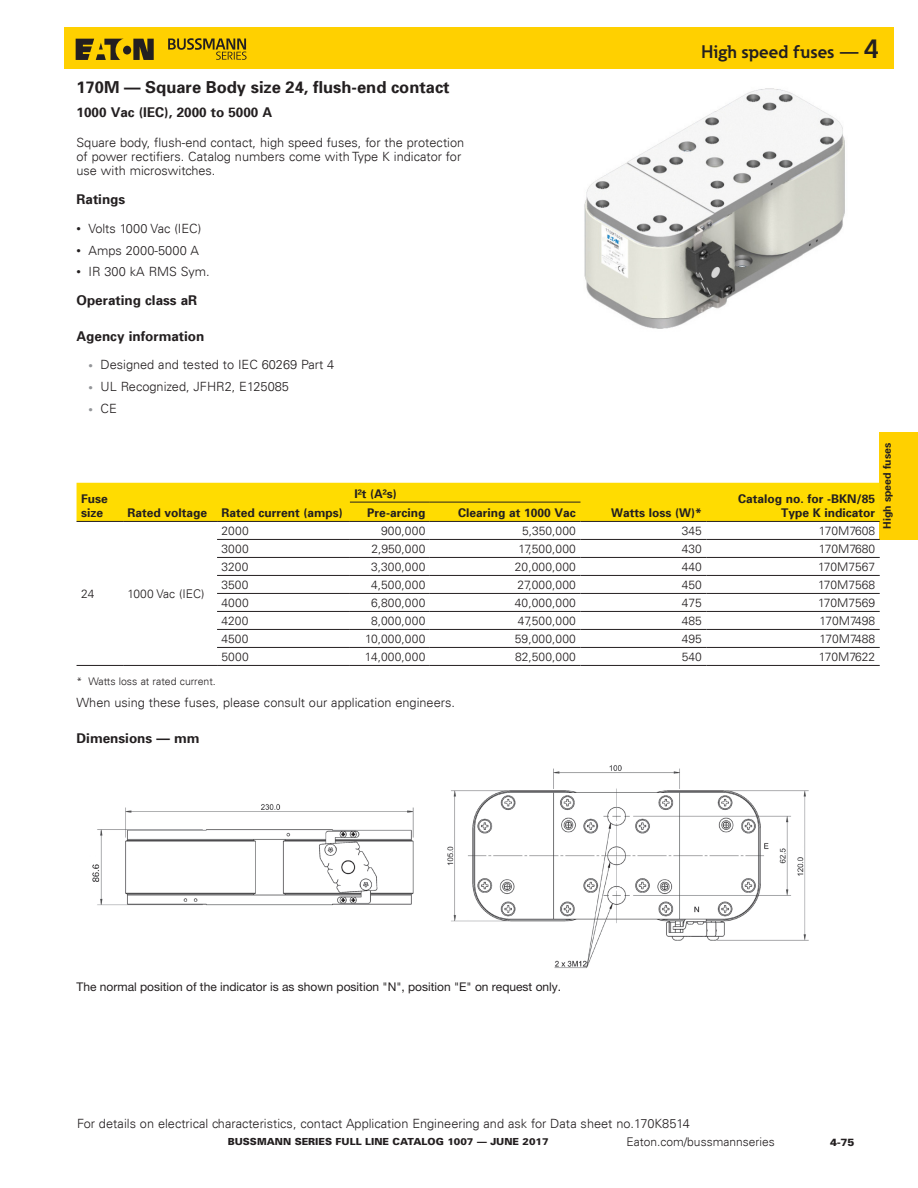
<style>
.page{position:relative;width:918px;height:1188px;background:#fff}
.page>*{position:absolute;margin:0;border:0;box-sizing:border-box;transform-origin:0 0}
.t1{font:700 18px "Eaton";color:#231f20}
.t2{font:700 16.5px "Univers";color:#231f20}
.t3{font:700 13.5px "Univers 65";color:#231f20}
.t4{font:300 12.75px/14.2px "Univers LT";color:#231f20}
.t5{font:300 12px "Univers LT";color:#231f20}
.t6{font:700 12px/13.5px "Univers 65";color:#231f20}
.t7{font:12px "Helvetica Neue LT Std";color:#231f20}
.t8{font:300 10.5px "Univers LT";color:#231f20}
.t9{font:700 10.5px "Univers 65";color:#231f20}
.t10{font:900 10.5px "Univers";color:#231f20}
.t11{font:900 9.75px "Univers";color:#231f20}
.s1{font-size:9px}
.s2{font-size:9px;color:#939598}
.s3{font-size:27px}
</style>
<div class="page">
<div style="left:65px;top:27px;width:829px;height:42px;background:#ffd000"></div>
<svg style="left:76px;top:39px;width:78px;height:21px"></svg>
<svg style="left:168px;top:38px;width:79px;height:22px"></svg>
<div style="left:880px;top:432px;width:38px;height:108px;background:#ffd000"></div>
<div style="left:77px;top:483px;width:803px;height:38px;background:#ffdc01"></div>
<svg style="left:77px;top:538px;width:629px;height:127px"></svg>
<hr style="left:350px;top:502px;width:80px;height:1px;background:#231f20">
<hr style="left:430px;top:502px;width:150px;height:1px;background:#231f20">
<hr style="left:77px;top:521px;width:46px;height:1px;background:#231f20">
<hr style="left:123px;top:521px;width:94px;height:1px;background:#231f20">
<hr style="left:217px;top:521px;width:133px;height:1px;background:#231f20">
<hr style="left:350px;top:521px;width:80px;height:1px;background:#231f20">
<hr style="left:430px;top:521px;width:150px;height:1px;background:#231f20">
<hr style="left:580px;top:521px;width:126px;height:1px;background:#231f20">
<hr style="left:706px;top:521px;width:174px;height:1px;background:#231f20">
<hr style="left:217px;top:539px;width:133px;height:1px;background:#231f20">
<hr style="left:350px;top:539px;width:80px;height:1px;background:#231f20">
<hr style="left:430px;top:539px;width:150px;height:1px;background:#231f20">
<hr style="left:580px;top:539px;width:126px;height:1px;background:#231f20">
<hr style="left:706px;top:539px;width:174px;height:1px;background:#231f20">
<hr style="left:217px;top:557px;width:133px;height:1px;background:#231f20">
<hr style="left:350px;top:557px;width:80px;height:1px;background:#231f20">
<hr style="left:430px;top:557px;width:150px;height:1px;background:#231f20">
<hr style="left:580px;top:557px;width:126px;height:1px;background:#231f20">
<hr style="left:706px;top:557px;width:174px;height:1px;background:#231f20">
<hr style="left:217px;top:575px;width:133px;height:1px;background:#231f20">
<hr style="left:350px;top:575px;width:80px;height:1px;background:#231f20">
<hr style="left:430px;top:575px;width:150px;height:1px;background:#231f20">
<hr style="left:580px;top:575px;width:126px;height:1px;background:#231f20">
<hr style="left:706px;top:575px;width:174px;height:1px;background:#231f20">
<hr style="left:217px;top:593px;width:133px;height:1px;background:#231f20">
<hr style="left:350px;top:593px;width:80px;height:1px;background:#231f20">
<hr style="left:430px;top:593px;width:150px;height:1px;background:#231f20">
<hr style="left:580px;top:593px;width:126px;height:1px;background:#231f20">
<hr style="left:706px;top:593px;width:174px;height:1px;background:#231f20">
<hr style="left:217px;top:611px;width:133px;height:1px;background:#231f20">
<hr style="left:350px;top:611px;width:80px;height:1px;background:#231f20">
<hr style="left:430px;top:611px;width:150px;height:1px;background:#231f20">
<hr style="left:580px;top:611px;width:126px;height:1px;background:#231f20">
<hr style="left:706px;top:611px;width:174px;height:1px;background:#231f20">
<hr style="left:217px;top:629px;width:133px;height:1px;background:#231f20">
<hr style="left:350px;top:629px;width:80px;height:1px;background:#231f20">
<hr style="left:430px;top:629px;width:150px;height:1px;background:#231f20">
<hr style="left:580px;top:629px;width:126px;height:1px;background:#231f20">
<hr style="left:706px;top:629px;width:174px;height:1px;background:#231f20">
<hr style="left:217px;top:647px;width:133px;height:1px;background:#231f20">
<hr style="left:350px;top:647px;width:80px;height:1px;background:#231f20">
<hr style="left:430px;top:647px;width:150px;height:1px;background:#231f20">
<hr style="left:580px;top:647px;width:126px;height:1px;background:#231f20">
<hr style="left:706px;top:647px;width:174px;height:1px;background:#231f20">
<hr style="left:77px;top:665px;width:46px;height:1px;background:#231f20">
<hr style="left:123px;top:665px;width:94px;height:1px;background:#231f20">
<hr style="left:217px;top:665px;width:133px;height:1px;background:#231f20">
<hr style="left:350px;top:665px;width:80px;height:1px;background:#231f20">
<hr style="left:430px;top:665px;width:150px;height:1px;background:#231f20">
<hr style="left:580px;top:665px;width:126px;height:1px;background:#231f20">
<hr style="left:706px;top:665px;width:174px;height:1px;background:#231f20">
<img style="left:92px;top:765px;width:717px;height:203px">
<img style="left:584px;top:88px;width:261px;height:241px">
<p class="t2" style="left:77px;top:77px;width:375px">170M — Square Body size 24, flush-end contact</p>
<p class="t3" style="left:77px;top:104px;width:197px">1000 Vac (IEC), 2000 to 5000 A</p>
<p class="t4" style="left:77px;top:135px;width:389px">Square body, flush-end contact, high speed fuses, for the protection of power rectifiers. Catalog numbers come with Type K indicator for use with microswitches.</p>
<p class="t3" style="left:77px;top:190px;width:50px">Ratings</p>
<p class="t4" style="left:77px;top:221px;width:126px"><span class="s1">•</span> Volts 1000 Vac (IEC)</p>
<p class="t4" style="left:77px;top:243px;width:124px"><span class="s1">•</span> Amps 2000-5000 A</p>
<p class="t4" style="left:77px;top:265px;width:135px"><span class="s1">•</span> IR 300 kA RMS Sym.</p>
<p class="t3" style="left:77px;top:291px;width:122px">Operating class aR</p>
<p class="t3" style="left:77px;top:327px;width:129px">Agency information</p>
<p class="t4" style="left:89px;top:357px;width:247px"><span class="s2">•</span> Designed and tested to IEC 60269 Part 4</p>
<p class="t4" style="left:89px;top:379px;width:202px"><span class="s2">•</span> UL Recognized, JFHR2, E125085</p>
<p class="t4" style="left:89px;top:401px;width:30px"><span class="s2">•</span> CE</p>
<h1 class="t1" style="left:702px;top:41px;width:179px">High speed fuses — <span class="s3">4</span></h1>
<p class="t6" style="left:81px;top:492px;width:28px">Fuse size</p>
<p class="t6" style="left:128px;top:506px;width:217px">Rated voltage Rated current (amps)</p>
<p class="t6" style="left:354px;top:486px;width:44px">I²t (A²s)</p>
<p class="t6" style="left:738px;top:492px;width:139px">Catalog no. for -BKN/85</p>
<p class="t6" style="left:367px;top:506px;width:60px">Pre-arcing</p>
<p class="t6" style="left:458px;top:506px;width:119px">Clearing at 1000 Vac</p>
<p class="t6" style="left:781px;top:506px;width:96px">Type K indicator</p>
<p class="t6" style="left:611px;top:506px;width:92px">Watts loss (W)*</p>
<p class="t5" style="left:81px;top:586px;width:15px">24</p>
<p class="t5" style="left:128px;top:586px;width:78px">1000 Vac (IEC)</p>
<p class="t5" style="left:222px;top:523px;width:29px">2000</p>
<p class="t5" style="left:381px;top:523px;width:46px">900,000</p>
<p class="t5" style="left:522px;top:523px;width:55px">5,350,000</p>
<p class="t5" style="left:682px;top:523px;width:22px">345</p>
<p class="t5" style="left:819px;top:523px;width:58px">170M7608</p>
<p class="t5" style="left:222px;top:541px;width:29px">3000</p>
<p class="t5" style="left:371px;top:541px;width:55px">2,950,000</p>
<p class="t5" style="left:519px;top:541px;width:59px">17,500,000</p>
<p class="t5" style="left:682px;top:541px;width:22px">430</p>
<p class="t5" style="left:819px;top:541px;width:58px">170M7680</p>
<p class="t5" style="left:222px;top:559px;width:28px">3200</p>
<p class="t5" style="left:371px;top:559px;width:56px">3,300,000</p>
<p class="t5" style="left:515px;top:559px;width:63px">20,000,000</p>
<p class="t5" style="left:682px;top:559px;width:22px">440</p>
<p class="t5" style="left:818px;top:559px;width:59px">170M7567</p>
<p class="t5" style="left:222px;top:577px;width:28px">3500</p>
<p class="t5" style="left:371px;top:577px;width:56px">4,500,000</p>
<p class="t5" style="left:518px;top:577px;width:60px">27,000,000</p>
<p class="t5" style="left:682px;top:577px;width:22px">450</p>
<p class="t5" style="left:818px;top:577px;width:59px">170M7568</p>
<p class="t5" style="left:222px;top:595px;width:29px">4000</p>
<p class="t5" style="left:371px;top:595px;width:56px">6,800,000</p>
<p class="t5" style="left:515px;top:595px;width:63px">40,000,000</p>
<p class="t5" style="left:682px;top:595px;width:22px">475</p>
<p class="t5" style="left:818px;top:595px;width:59px">170M7569</p>
<p class="t5" style="left:222px;top:613px;width:28px">4200</p>
<p class="t5" style="left:371px;top:613px;width:56px">8,000,000</p>
<p class="t5" style="left:518px;top:613px;width:60px">47,500,000</p>
<p class="t5" style="left:682px;top:613px;width:22px">485</p>
<p class="t5" style="left:820px;top:613px;width:57px">170M7498</p>
<p class="t5" style="left:222px;top:631px;width:28px">4500</p>
<p class="t5" style="left:365px;top:631px;width:62px">10,000,000</p>
<p class="t5" style="left:515px;top:631px;width:63px">59,000,000</p>
<p class="t5" style="left:682px;top:631px;width:22px">495</p>
<p class="t5" style="left:820px;top:631px;width:57px">170M7488</p>
<p class="t5" style="left:222px;top:649px;width:29px">5000</p>
<p class="t5" style="left:365px;top:649px;width:62px">14,000,000</p>
<p class="t5" style="left:515px;top:649px;width:62px">82,500,000</p>
<p class="t5" style="left:682px;top:649px;width:22px">540</p>
<p class="t5" style="left:819px;top:649px;width:58px">170M7622</p>
<p class="t8" style="left:77px;top:675px;width:141px">* Watts loss at rated current.</p>
<p class="t4" style="left:77px;top:695px;width:380px">When using these fuses, please consult our application engineers.</p>
<p class="t9" style="left:880px;top:529px;width:87px;rotate:-90deg">High speed fuses</p>
<p class="t3" style="left:77px;top:730px;width:124px">Dimensions — mm</p>
<p class="t7" style="left:77px;top:980px;width:486px">The normal position of the indicator is as shown position "N", position "E" on request only.</p>
<p class="t4" style="left:77px;top:1117px;width:614px">For details on electrical characteristics, contact Application Engineering and ask for Data sheet no.170K8514</p>
<p class="t11" style="left:228px;top:1136px;width:322px">BUSSMANN SERIES FULL LINE CATALOG 1007 — JUNE 2017</p>
<p class="t5" style="left:627px;top:1135px;width:150px">Eaton.com/bussmannseries</p>
<p class="t10" style="left:830px;top:1136px;width:26px">4-75</p>
</div>
